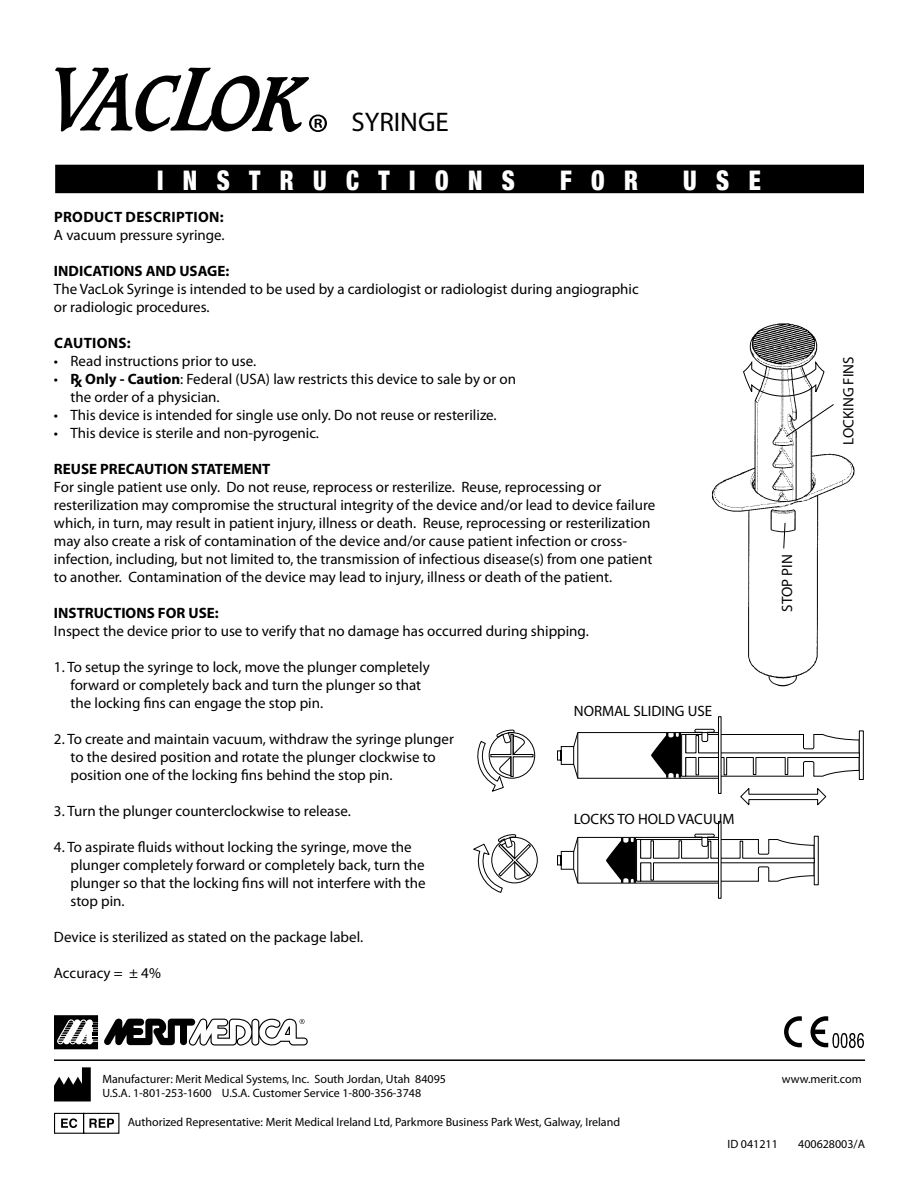
<style>
.page{position:relative;width:918px;height:1188px;background:#fff}
.page>*{position:absolute;margin:0;border:0;box-sizing:border-box;transform-origin:0 0}
.t1{font:900 condensed 27px "Helvetica Neue";letter-spacing:.8em;color:#fff;scale:.9 1}
.t2{font:27px "Myriad Pro";color:#000}
.t3{font:15px/18px "Myriad Pro";color:#000}
.t4{font:700 15px "Myriad Pro";letter-spacing:.02em;color:#000}
.t5{font:12px "Myriad Pro";color:#000}
.s1{font-weight:700}
</style>
<div class="page">
<svg style="left:784px;top:1016px;width:18px;height:31px"></svg>
<svg style="left:810px;top:1016px;width:54px;height:32px"></svg>
<svg style="left:104px;top:1018px;width:204px;height:28px"></svg>
<svg style="left:54px;top:1015px;width:44px;height:34px"></svg>
<hr style="left:54px;top:1059px;width:811px;height:2px;background:#000">
<svg style="left:54px;top:1067px;width:37px;height:34px"></svg>
<svg style="left:54px;top:1112px;width:66px;height:22px"></svg>
<div style="left:55px;top:165px;width:809px;height:28px;background:#000"></div>
<svg style="left:55px;top:68px;width:272px;height:64px"></svg>
<img style="left:712px;top:323px;width:143px;height:364px">
<svg style="left:786px;top:404px;width:48px;height:33px"></svg>
<svg style="left:783px;top:523px;width:2px;height:26px"></svg>
<div style="left:859px;top:731px;width:5px;height:49px;border:1px solid #000"></div>
<svg style="left:651px;top:729px;width:209px;height:49px"></svg>
<div style="left:718px;top:716px;width:3px;height:78px;border:1px solid #000"></div>
<div style="left:814px;top:836px;width:5px;height:49px;border:1px solid #000"></div>
<svg style="left:606px;top:833px;width:209px;height:50px"></svg>
<div style="left:718px;top:821px;width:3px;height:78px;border:1px solid #000"></div>
<svg style="left:740px;top:788px;width:87px;height:18px"></svg>
<div style="left:577px;top:732px;width:142px;height:47px;border:1px solid #000"></div>
<svg style="left:557px;top:732px;width:22px;height:47px"></svg>
<div style="left:577px;top:837px;width:142px;height:47px;border:1px solid #000"></div>
<svg style="left:557px;top:836px;width:22px;height:48px"></svg>
<svg style="left:477px;top:729px;width:56px;height:63px"></svg>
<svg style="left:473px;top:834px;width:58px;height:59px"></svg>
<h1 class="t2" style="left:352px;top:105px;width:99px">SYRINGE</h1>
<h1 class="t1" style="left:157px;top:163px;width:399px">INSTRUCTIONS</h1>
<h1 class="t1" style="left:560px;top:163px;width:88px">FOR</h1>
<h1 class="t1" style="left:683px;top:163px;width:88px">USE</h1>
<p class="t4" style="left:54px;top:207px;width:171px">PRODUCT DESCRIPTION:</p>
<p class="t3" style="left:54px;top:226px;width:172px">A vacuum pressure syringe.</p>
<p class="t4" style="left:54px;top:261px;width:9px">INDIC</p>
<p class="t4" style="left:92px;top:261px;width:18px">ATIONS</p>
<p class="t4" style="left:146px;top:261px;width:85px">AND USAGE:</p>
<p class="t3" style="left:54px;top:280px;width:586px">The VacLok Syringe is intended to be used by a cardiologist or radiologist during angiographic or radiologic procedures.</p>
<p class="t4" style="left:54px;top:333px;width:78px">CAUTIONS:</p>
<p class="t3" style="left:54px;top:352px;width:204px">• Read instructions prior to use.</p>
<p class="t3" style="left:70px;top:370px;width:447px;text-indent:-16px">• <span class="s1">PX ONLY - CAUTION</span>: Federal (USA) law restricts this device to sale by or on the order of a physician.</p>
<p class="t3" style="left:54px;top:406px;width:444px">• This device is intended for single use only. Do not reuse or resterilize.</p>
<p class="t3" style="left:54px;top:424px;width:267px">• This device is sterile and non-pyrogenic.</p>
<p class="t4" style="left:54px;top:459px;width:10px">REUSE</p>
<p class="t4" style="left:100px;top:459px;width:54px">PRECAUTION</p>
<p class="t4" style="left:191px;top:459px;width:63px">STATE MENT</p>
<p class="t3" style="left:54px;top:478px;width:603px">For single patient use only. Do not reuse, reprocess or resterilize. Reuse, reprocessing or resterilization may compromise the structural integrity of the device and/or lead to device failure which, in turn, may result in patient injury, illness or death. Reuse, reprocessing or resterilization may also create a risk of contamination of the device and/or cause patient infection or cross&shy;infection, including, but not limited to, the transmission of infectious disease(s) from one patient to another. Contamination of the device may lead to injury, illness or death of the patient.</p>
<p class="t4" style="left:54px;top:603px;width:10px">INSTRUCTIONS</p>
<p class="t4" style="left:158px;top:603px;width:62px">FORUSE:</p>
<p class="t3" style="left:54px;top:622px;width:536px">Inspect the device prior to use to verify that no damage has occurred during shipping.</p>
<p class="t3" style="left:70px;top:658px;width:361px;text-indent:-16px">1. To setup the syringe to lock, move the plunger completely forward or completely back and turn the plunger so that the locking fins can engage the stop pin.</p>
<p class="t3" style="left:70px;top:730px;width:385px;text-indent:-16px">2. To create and maintain vacuum, withdraw the syringe plunger to the desired position and rotate the plunger clockwise to position one of the locking fins behind the stop pin.</p>
<p class="t3" style="left:54px;top:802px;width:298px">3. Turn the plunger counterclockwise to release.</p>
<p class="t3" style="left:70px;top:838px;width:357px;text-indent:-16px">4. To aspirate fluids without locking the syringe, move the plunger completely forward or completely back, turn the plunger so that the locking fins will not interfere with the stop pin.</p>
<p class="t3" style="left:54px;top:928px;width:311px">Device is sterilized as stated on the package label.</p>
<p class="t3" style="left:54px;top:964px;width:108px">Accuracy = ± 4%</p>
<p class="t3" style="left:574px;top:702px;width:140px">NORMAL SLIDING USE</p>
<p class="t3" style="left:574px;top:810px;width:162px">LOCKS TO HOLD VACUUM</p>
<p class="t3" style="left:778px;top:612px;width:59px;rotate:-90deg">STOP PIN</p>
<p class="t3" style="left:839px;top:445px;width:90px;rotate:-90deg">LOCKING FINS</p>
<p class="t5" style="left:102px;top:1071px;width:345px">Manufacturer: Merit Medical Systems, Inc. South Jordan, Utah 84095</p>
<p class="t5" style="left:782px;top:1071px;width:81px">www.merit.com</p>
<p class="t5" style="left:102px;top:1086px;width:320px">U.S.A. 1-801-253-1600 U.S.A. Customer Service 1-800-356-3748</p>
<p class="t5" style="left:128px;top:1114px;width:494px">Authorized Representative: Merit Medical Ireland Ltd, Parkmore Business Park West, Galway, Ireland</p>
<p class="t5" style="left:728px;top:1137px;width:52px">ID 041211</p>
<p class="t5" style="left:798px;top:1137px;width:68px">400628003/A</p>
</div>
